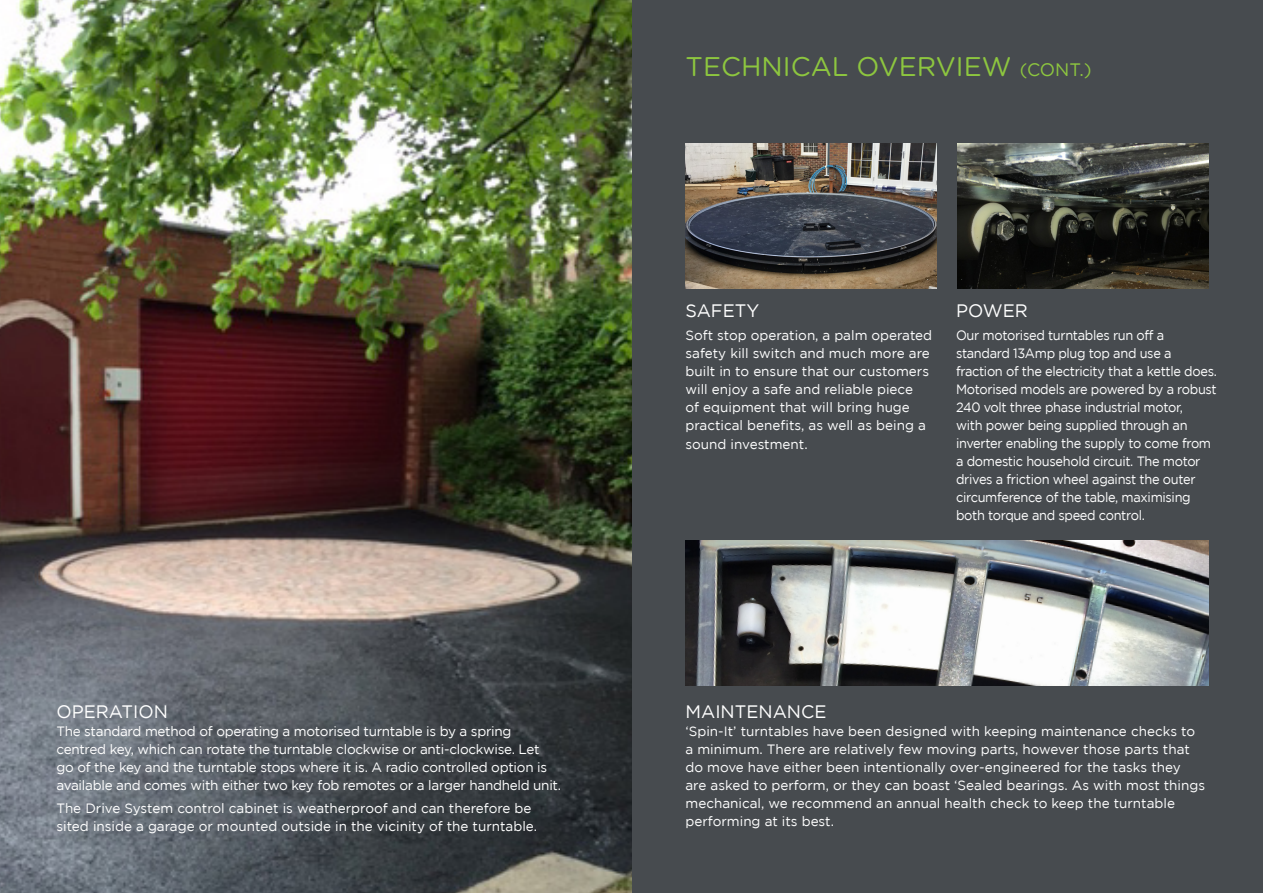
<style>
.page{position:relative;width:1263px;height:893px;background:#474b4f}
.page>*{position:absolute;margin:0;border:0;box-sizing:border-box;transform-origin:0 0}
.t1{font:27px "Gotham Rounded";color:#8dc63f}
.t2{font:18px "Gotham";color:#fff}
.t3{font:13.5px/18px "Gotham";color:#fff}
.t4{font:13.5px/18px "Gotham";letter-spacing:-.02em;color:#fff;scale:.95 1}
.t5{font:13.5px/18px "Gotham";letter-spacing:-.02em;color:#fff}
.s1{font-family:"Gotham";font-size:18px}
</style>
<div class="page">
<img style="left:685px;top:144px;width:251px;height:144px">
<img style="left:0;top:0;width:631px;height:893px">
<img style="left:958px;top:144px;width:251px;height:144px">
<img style="left:686px;top:541px;width:523px;height:144px">
<p class="t2" style="left:56px;top:702px;width:113px">OPERATION</p>
<p class="t5" style="left:56px;top:722px;width:506px">The standard method of operating a motorised turntable is by a spring centred key, which can rotate the turntable clockwise or anti-clockwise. Let<br>go of the key and the turntable stops where it is. A radio controlled option is available and comes with either two key fob remotes or a larger handheld unit.</p>
<p class="t3" style="left:56px;top:799px;width:482px">The Drive System control cabinet is weatherproof and can therefore be sited inside a garage or mounted outside in the vicinity of the turntable.</p>
<p class="t1" style="left:685px;top:48px;width:408px">TECHNICAL OVERVIEW <span class="s1">(CONT.)</span></p>
<p class="t2" style="left:685px;top:301px;width:75px">SAFETY</p>
<p class="t3" style="left:685px;top:326px;width:248px">Soft stop operation, a palm operated safety kill switch and much more are built in to ensure that our customers will enjoy a safe and reliable piece<br>of equipment that will bring huge practical benefits, as well as being a</p>
<p class="t3" style="left:685px;top:435px;width:124px">sound investment.</p>
<p class="t2" style="left:956px;top:301px;width:73px">POWER</p>
<p class="t4" style="left:956px;top:326px;width:276px">Our motorised turntables run off a standard 13Amp plug top and use a fraction of the electricity that a kettle does.<br>Motorised models are powered by a robust 240 volt three phase industrial motor,<br>with power being supplied through an inverter enabling the supply to come from a domestic household circuit. The motor drives a friction wheel against the outer circumference of the table, maximising both torque and speed control.</p>
<p class="t2" style="left:685px;top:702px;width:143px">MAINTENANCE</p>
<p class="t3" style="left:685px;top:722px;width:521px">‘Spin-It’ turntables have been designed with keeping maintenance checks to a minimum. There are relatively few moving parts, however those parts that do move have either been intentionally over-engineered for the tasks they<br>are asked to perform, or they can boast ‘Sealed bearings. As with most things mechanical, we recommend an annual health check to keep the turntable performing at its best.</p>
</div>
